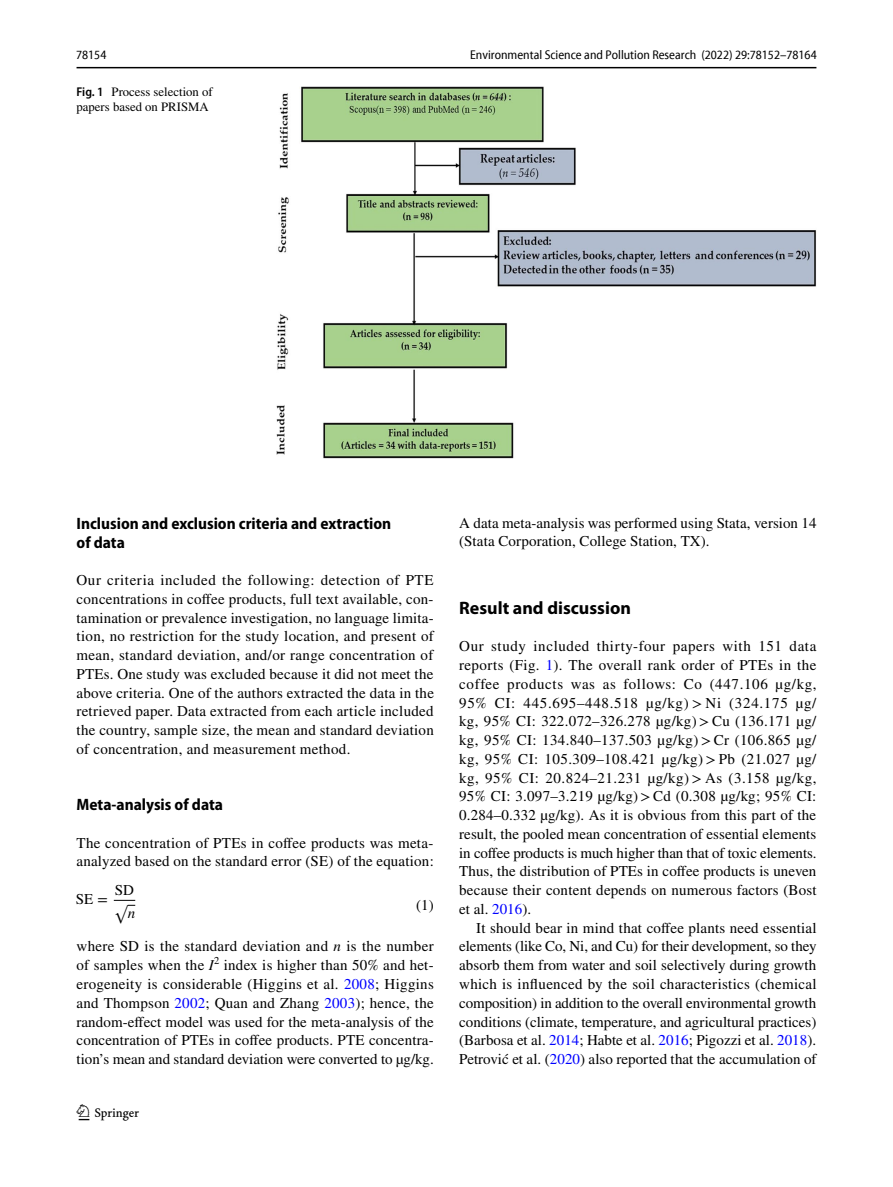
<style>
.page{position:relative;width:893px;height:1187px;background:#fff}
.page>*{position:absolute;margin:0;border:0;box-sizing:border-box;transform-origin:0 0}
.t1{font:22.5px "Springnew Regular 3";color:#000}
.t2{font:700 18px "Myriad Pro";color:#000}
.t3{font:700 semi-condensed 16.5px/18.8px "Myriad Pro";color:#000}
.t4{font:15px/18.8px "STIX";letter-spacing:.01em;color:#000;text-align:justify}
.t5{font:15px "STIX Math";color:#000}
.t6{font:15px "STIX Math Extensions";color:#000}
.t7{font:italic 15px "STIX General";color:#000}
.t8{font:semi-condensed 12.75px "Myriad Pro Unic";color:#000}
.t9{font:12.75px/15px "STIX";color:#000}
.s1{font-family:"Myriad Pro";font-weight:600;font-stretch:semi-condensed}
.s2{font-style:italic}
.s3{color:#00f}
</style>
<div class="page">
<hr style="left:77px;top:67px;width:739px;height:1px;background:#000">
<svg style="left:114px;top:899px;width:21px;height:6px"></svg>
<img style="left:276px;top:87px;width:540px;height:371px">
<p class="t8" style="left:76px;top:50px;width:32px">78154</p>
<p class="t8" style="left:470px;top:50px;width:348px">Environmental Science and Pollution Research (2022) 29:78152–78164</p>
<p class="t9" style="left:77px;top:85px;width:138px"><span class="s1">Fig. 1</span> Process selection of papers based on PRISMA</p>
<p class="t3" style="left:77px;top:514px;width:316px">Inclusion and exclusion criteria and extraction of data</p>
<p class="t4" style="left:77px;top:571px;width:359px">Our criteria included the following: detection of PTE concentrations in coffee products, full text available, con&shy;tamination or prevalence investigation, no language limita&shy;tion, no restriction for the study location, and present of mean, standard deviation, and/or range concentration of PTEs. One study was excluded because it did not meet the above criteria. One of the authors extracted the data in the retrieved paper. Data extracted from each article included the country, sample size, the mean and standard deviation of concentration, and measurement method.</p>
<p class="t3" style="left:77px;top:795px;width:148px">Meta‑analysis of data</p>
<p class="t4" style="left:77px;top:834px;width:359px">The concentration of PTEs in coffee products was meta&shy;analyzed based on the standard error (SE) of the equation:</p>
<p class="t5" style="left:76px;top:890px;width:33px">SE =</p>
<p class="t5" style="left:115px;top:881px;width:21px">SD</p>
<p class="t6" style="left:114px;top:891px;width:15px">√</p>
<p class="t7" style="left:128px;top:904px;width:9px">n</p>
<p class="t4" style="left:416px;top:896px;width:19px">(1)</p>
<p class="t4" style="left:77px;top:938px;width:359px">where SD is the standard deviation and <span class="s2">n</span> is the number of samples when the <span class="s2">I</span><sup>2</sup> index is higher than 50% and het&shy;erogeneity is considerable (Higgins et al. <span class="s3">2008</span>; Higgins and Thompson <span class="s3">2002</span>; Quan and Zhang <span class="s3">2003</span>); hence, the random-effect model was used for the meta-analysis of the concentration of PTEs in coffee products. PTE concentra&shy;tion’s mean and standard deviation were converted to µg/kg.</p>
<h1 class="t1" style="left:79px;top:1104px;width:62px">1 3</h1>
<p class="t4" style="left:459px;top:514px;width:359px">A data meta-analysis was performed using Stata, version 14 (Stata Corporation, College Station, TX).</p>
<p class="t2" style="left:459px;top:596px;width:173px">Result and discussion</p>
<p class="t4" style="left:459px;top:638px;width:359px">Our study included thirty-four papers with 151 data reports (Fig. <span class="s3">1</span>). The overall rank order of PTEs in the coffee products was as follows: Co (447.106 µg/kg, 95% CI: 445.695–448.518 µg/kg) &gt; Ni (324.175 µg/ kg, 95% CI: 322.072–326.278 µg/kg)&gt;Cu (136.171 µg/ kg, 95% CI: 134.840–137.503 µg/kg) &gt;Cr (106.865 µg/ kg, 95% CI: 105.309–108.421 µg/kg) &gt; Pb (21.027 µg/ kg, 95% CI: 20.824–21.231 µg/kg) &gt; As (3.158 µg/kg, 95% CI: 3.097–3.219 µg/kg)&gt;Cd (0.308 µg/kg; 95% CI:<br>0.284–0.332 µg/kg). As it is obvious from this part of the result, the pooled mean concentration of essential elements in coffee products is much higher than that of toxic elements.<br>Thus, the distribution of PTEs in coffee products is uneven because their content depends on numerous factors (Bost et al. <span class="s3">2016</span>).</p>
<p class="t4" style="left:459px;top:919px;width:359px;text-indent:17px">It should bear in mind that coffee plants need essential elements (like Co, Ni, and Cu) for their development, so they absorb them from water and soil selectively during growth which is influenced by the soil characteristics (chemical composition) in addition to the overall environmental growth conditions (climate, temperature, and agricultural practices) (Barbosa et al. <span class="s3">2014</span>; Habte et al. <span class="s3">2016</span>; Pigozzi et al. <span class="s3">2018</span>).<br>Petrović et al. (<span class="s3">2020</span>) also reported that the accumulation of</p>
</div>
